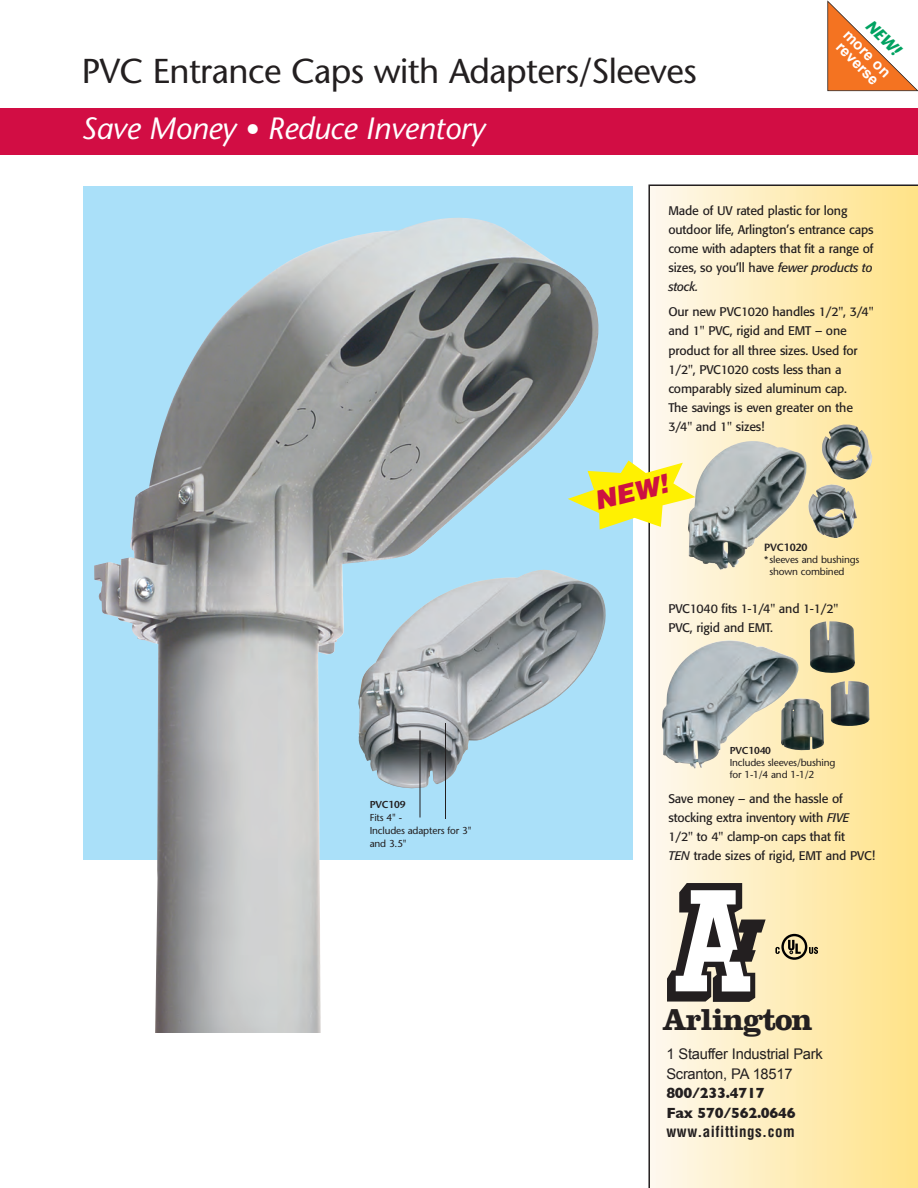
<style>
.page{position:relative;width:918px;height:1188px;background:#fff}
.page>*{position:absolute;margin:0;border:0;box-sizing:border-box;transform-origin:0 0}
.t1{font:34.5px "Stone Sans";letter-spacing:-.015em;color:#231f20}
.t2{font:700 31.5px "Clarendon";letter-spacing:-.035em;color:#231f20}
.t3{font:italic 30.75px "Stone Sans";letter-spacing:-.01em;color:#fff}
.t4{font:italic 900 25.8px "Helvetica";color:#cd1141}
.t5{font:italic 700 16.5px "Stone Sans";color:#00a261}
.t6{font:700 15px/19.5px "Gill Sans";letter-spacing:-.02em;color:#231f20}
.t7{font:700 condensed 15px "Helvetica";letter-spacing:.035em;color:#231f20}
.t8{font:700 15px/13.5px "Arial";color:#fff}
.t9{font:14.7px/19.5px "Arial";letter-spacing:-.015em;color:#231f20}
.t10{font:12.45px/19px "Formata";letter-spacing:-.01em;color:#231f20}
.t11{font:600 10.5px "Stone Sans";letter-spacing:-.015em;color:#231f20}
.t12{font:10.05px/12.8px "Stone Sans";letter-spacing:-.015em;color:#231f20}
.t13{font:600 10.05px "Stone Sans";letter-spacing:-.015em;color:#231f20}
.s1{font-size:28.5px}
.s2{font-style:italic}
</style>
<div class="page">
<svg style="left:648px;top:184px;width:270px;height:1004px;background:#fcebb5"></svg>
<div style="left:83px;top:186px;width:550px;height:673px;background:#aae0f9"></div>
<div style="left:0;top:109px;width:918px;height:46px;background:#d20d44"></div>
<svg style="left:827px;top:0;width:91px;height:92px"></svg>
<svg style="left:667px;top:884px;width:99px;height:118px"></svg>
<svg style="left:775px;top:934px;width:43px;height:26px"></svg>
<svg style="left:599px;top:461px;width:89px;height:68px;background:#f7f04e"></svg>
<img style="left:94px;top:217px;width:505px;height:816px">
<img style="left:358px;top:570px;width:248px;height:218px">
<img style="left:688px;top:441px;width:119px;height:129px">
<img style="left:822px;top:424px;width:50px;height:56px">
<img style="left:808px;top:484px;width:49px;height:54px">
<img style="left:662px;top:640px;width:136px;height:128px">
<img style="left:810px;top:621px;width:45px;height:52px">
<img style="left:831px;top:681px;width:39px;height:45px">
<hr style="left:420px;top:730px;width:1px;height:88px;background:#231f20">
<hr style="left:445px;top:723px;width:1px;height:96px;background:#231f20">
<img style="left:781px;top:698px;width:43px;height:52px">
<h1 class="t1" style="left:82px;top:58px;width:617px">PVC Entrance Caps with Adapters/Sleeves</h1>
<h3 class="t3" style="left:81px;top:116px;width:405px">Save Money <span class="s1">•</span> Reduce Inventory</h3>
<h3 class="t5" style="left:873px;top:18px;width:43px;rotate:45deg">NEW!</h3>
<p class="t8" style="left:851px;top:28px;width:61px;rotate:45deg">more on reverse</p>
<p class="t10" style="left:668px;top:202px;width:207px">Made of UV rated plastic for long outdoor life, Arlington’s entrance caps come with adapters that fit a range of sizes, so you’ll have <span class="s2">fewer products to stock.</span></p>
<p class="t10" style="left:668px;top:304px;width:207px">Our new PVC1020 handles 1/2", 3/4" and 1" PVC, rigid and EMT – one product for all three sizes. Used for<br>1/2", PVC1020 costs less than a comparably sized aluminum cap.<br>The savings is even greater on the<br>3/4" and 1" sizes!</p>
<h3 class="t4" style="left:591px;top:487px;width:76px;rotate:-14deg">NEW!</h3>
<p class="t11" style="left:764px;top:544px;width:45px">PVC1020</p>
<p class="t12" style="left:769px;top:555px;width:92px;line-height:12px;text-indent:-5px">*sleeves and bushings shown combined</p>
<p class="t10" style="left:668px;top:601px;width:172px">PVC1040 fits 1-1/4" and 1-1/2"<br>PVC, rigid and EMT.</p>
<p class="t13" style="left:370px;top:801px;width:37px">PVC109</p>
<p class="t12" style="left:370px;top:812px;width:103px">Fits 4" -<br>Includes adapters for 3" and 3.5"</p>
<p class="t13" style="left:730px;top:746px;width:43px">PVC1040</p>
<p class="t12" style="left:730px;top:757px;width:107px;line-height:12px">Includes sleeves/bushing for 1-1/4 and 1-1/2</p>
<p class="t10" style="left:668px;top:790px;width:208px">Save money – and the hassle of stocking extra inventory with <span class="s2">FIVE </span>1/2" to 4" clamp-on caps that fit<br><span class="s2">TEN</span> trade sizes of rigid, EMT and PVC!</p>
<h2 class="t2" style="left:663px;top:1009px;width:151px">Arlington</h2>
<p class="t9" style="left:666px;top:1045px;width:158px">1 Stauffer Industrial Park<br>Scranton, PA 18517</p>
<p class="t6" style="left:666px;top:1084px;width:131px">800/233.4717<br>Fax 570/562.0646</p>
<p class="t7" style="left:666px;top:1124px;width:130px">www.aifittings.com</p>
</div>
